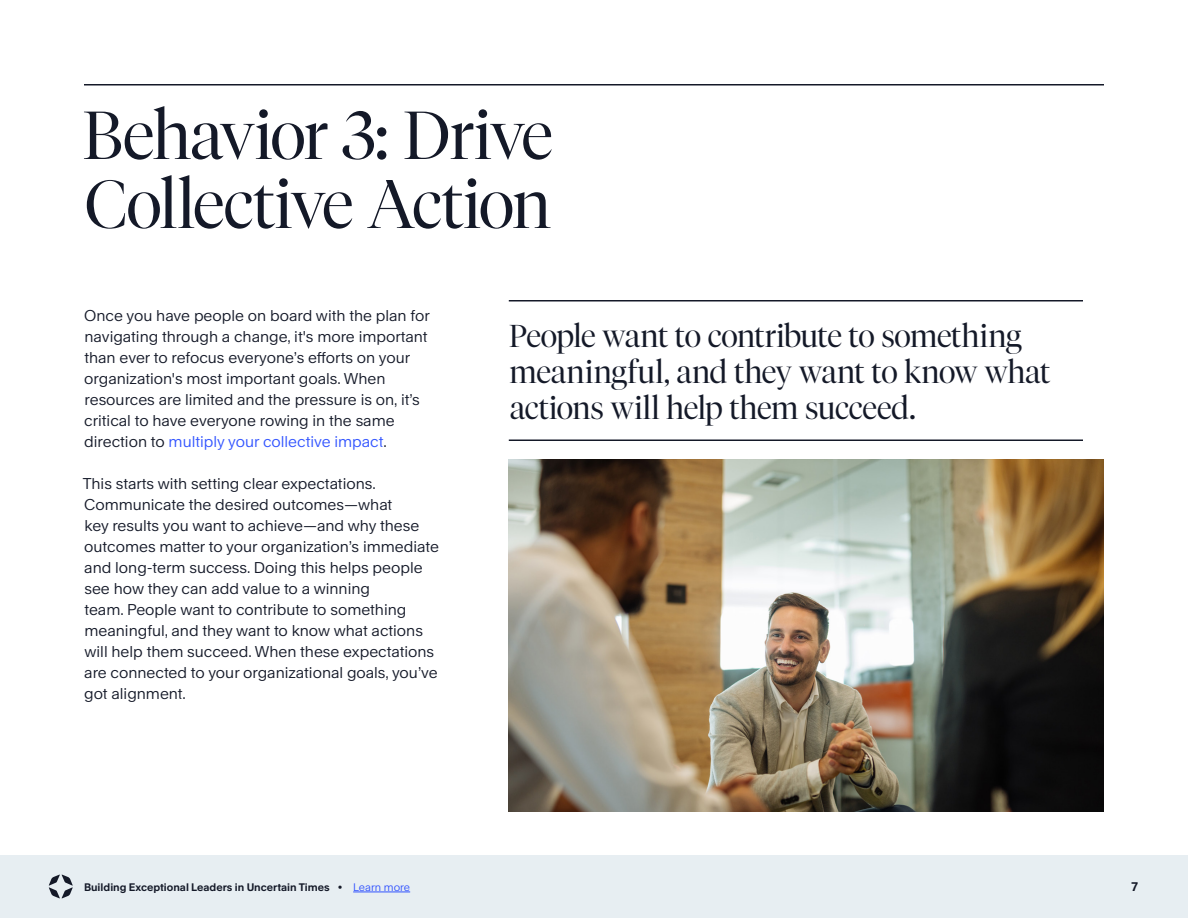
<style>
.page{position:relative;width:1188px;height:918px;background:#fff}
.page>*{position:absolute;margin:0;border:0;box-sizing:border-box;transform-origin:0 0}
.H3_Section_Title{font:300 67.5px/69px "Tiempos Fine";letter-spacing:-.025em;color:#141928}
.quote{font:300 31.5px/36px "Tiempos Fine";letter-spacing:-.015em;color:#141928}
.Sml_Para{font:15px/21px "Rand";color:#141928}
.t1{font:700 12px "Rand";color:#141928}
.t2{font:700 10.5px "Rand";color:#141928}
.s1{color:#35f}
.s2{font-weight:400}
.s3{font-weight:400;color:#3253ff}
</style>
<div class="page">
<div style="left:0;top:855px;width:1188px;height:63px;background:#e7eef2"></div>
<svg style="left:49px;top:875px;width:24px;height:23px"></svg>
<hr style="left:353px;top:892px;width:57px;height:1px;background:#3253ff">
<hr style="left:84px;top:84px;width:1020px;height:2px;background:#141928">
<img style="left:509px;top:459px;width:595px;height:353px">
<hr style="left:509px;top:300px;width:574px;height:2px;background:#141928">
<hr style="left:509px;top:440px;width:574px;height:1px;background:#141928">
<p class="H3_Section_Title" style="left:82px;top:100px;width:472px">Behavior 3: Drive<br>Collective Action</p>
<p class="Sml_Para" style="left:84px;top:303px;width:347px">Once you have people on board with the plan for navigating through a change, it's more important than ever to refocus everyone’s efforts on your organization's most important goals. When resources are limited and the pressure is on, it’s critical to have everyone rowing in the same direction to <span class="s1">multiply your collective impact</span>.</p>
<p class="Sml_Para" style="left:83px;top:471px;width:358px">This starts with setting clear expectations.<br>Communicate the desired outcomes—what<br>key results you want to achieve—and why these outcomes matter to your organization’s immediate and long-term success. Doing this helps people see how they can add value to a winning<br>team. People want to contribute to something meaningful, and they want to know what actions will help them succeed. When these expectations are connected to your organizational goals, you’ve got alignment.</p>
<p class="quote" style="left:509px;top:317px;width:543px">People want to contribute to something meaningful, and they want to know what actions will help them succeed.</p>
<p class="t2" style="left:84px;top:879px;width:328px">Building Exceptional Leaders in Uncertain Times <span class="s2">•</span> <span class="s3">Learn more</span></p>
<p class="t1" style="left:1131px;top:877px;width:8px">7</p>
</div>
